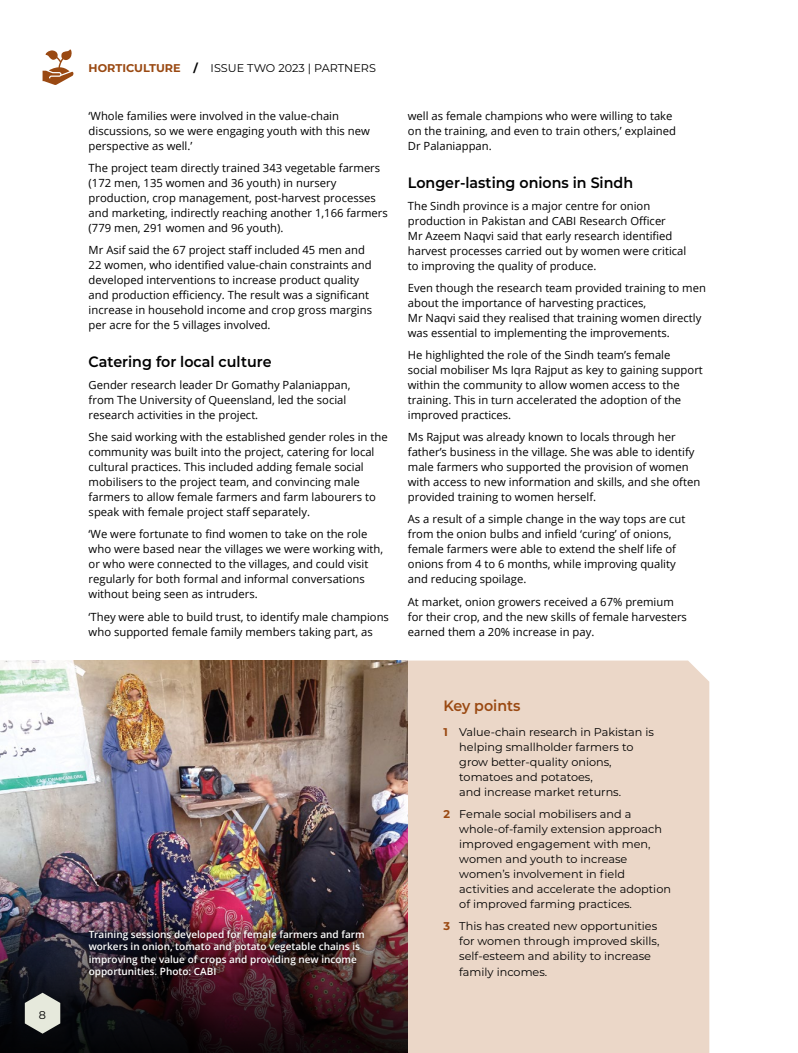
<style>
.page{position:relative;width:798px;height:1053px;background:#fff}
.page>*{position:absolute;margin:0;border:0;box-sizing:border-box;transform-origin:0 0}
.XheadRegular_Black{font:600 15px "Montserrat";color:#000;scale:.95 1}
.key_points_head_bla{font:600 15px "Montserrat";color:#9a4912;scale:.95 1}
.Body{font:11.25px/15px "Open Sans";color:#000}
.t1{font:11.25px/15px "Montserrat";color:#000}
.CaptionBlack{font:600 10px/12.5px "Open Sans";color:#fff}
.s1{font-weight:700;color:#9a4912}
.s2{font-weight:700}
</style>
<div class="page">
<svg style="left:43px;top:49px;width:31px;height:36px"></svg>
<div style="left:407px;top:660px;width:302px;height:392px;background:#ebd7c8"></div>
<img style="left:0;top:660px;width:407px;height:247px">
<img style="left:0;top:907px;width:407px;height:145px">
<svg style="left:25px;top:992px;width:35px;height:41px"></svg>
<div style="left:83px;top:923px;width:287px;height:60px;background:#000;opacity:.75"></div>
<p class="t1" style="left:39px;top:1006px;width:9px">8</p>
<p class="t1" style="left:89px;top:60px;width:289px"><span class="s1">HORTICULTURE</span> <span class="s2">/</span> ISSUE TWO 2023 | PARTNERS</p>
<p class="Body" style="left:89px;top:108px;width:282px">‘Whole families were involved in the value-chain discussions, so we were engaging youth with this new perspective as well.’</p>
<p class="Body" style="left:89px;top:160px;width:300px">The project team directly trained 343 vegetable farmers (172 men, 135 women and 36 youth) in nursery production, crop management, post-harvest processes and marketing, indirectly reaching another 1,166 farmers (779 men, 291 women and 96 youth).</p>
<p class="Body" style="left:89px;top:242px;width:285px">Mr Asif said the 67 project staff included 45 men and 22 women, who identified value-chain constraints and developed interventions to increase product quality and production efficiency. The result was a significant increase in household income and crop gross margins per acre for the 5 villages involved.</p>
<h2 class="XheadRegular_Black" style="left:89px;top:351px;width:194px">Catering for local culture</h2>
<p class="Body" style="left:89px;top:377px;width:263px">Gender research leader Dr Gomathy Palaniappan, from The University of Queensland, led the social research activities in the project.</p>
<p class="Body" style="left:89px;top:429px;width:300px">She said working with the established gender roles in the community was built into the project, catering for local cultural practices. This included adding female social mobilisers to the project team, and convincing male farmers to allow female farmers and farm labourers to speak with female project staff separately.</p>
<p class="Body" style="left:89px;top:526px;width:296px">‘We were fortunate to find women to take on the role who were based near the villages we were working with, or who were connected to the villages, and could visit regularly for both formal and informal conversations without being seen as intruders.</p>
<p class="Body" style="left:89px;top:608px;width:302px">‘They were able to build trust, to identify male champions who supported female family members taking part, as</p>
<p class="Body" style="left:407px;top:108px;width:269px">well as female champions who were willing to take on the training, and even to train others,’ explained<br>Dr Palaniappan.</p>
<h2 class="XheadRegular_Black" style="left:407px;top:172px;width:238px">Longer-lasting onions in Sindh</h2>
<p class="Body" style="left:407px;top:198px;width:280px">The Sindh province is a major centre for onion production in Pakistan and CABI Research Officer<br>Mr Azeem Naqvi said that early research identified harvest processes carried out by women were critical to improving the quality of produce.</p>
<p class="Body" style="left:407px;top:280px;width:299px">Even though the research team provided training to men about the importance of harvesting practices,<br>Mr Naqvi said they realised that training women directly was essential to implementing the improvements.</p>
<p class="Body" style="left:407px;top:347px;width:296px">He highlighted the role of the Sindh team’s female<br>social mobiliser Ms Iqra Rajput as key to gaining support within the community to allow women access to the training. This in turn accelerated the adoption of the improved practices.</p>
<p class="Body" style="left:407px;top:429px;width:294px">Ms Rajput was already known to locals through her father’s business in the village. She was able to identify male farmers who supported the provision of women with access to new information and skills, and she often provided training to women herself.</p>
<p class="Body" style="left:407px;top:511px;width:279px">As a result of a simple change in the way tops are cut from the onion bulbs and infield ‘curing’ of onions, female farmers were able to extend the shelf life of onions from 4 to 6 months, while improving quality and reducing spoilage.</p>
<p class="Body" style="left:407px;top:593px;width:280px">At market, onion growers received a 67% premium for their crop, and the new skills of female harvesters earned them a 20% increase in pay.</p>
<p class="CaptionBlack" style="left:89px;top:927px;width:277px">Training sessions developed for female farmers and farm workers in onion, tomato and potato vegetable chains is improving the value of crops and providing new income opportunities. Photo: CABI</p>
<p class="key_points_head_bla" style="left:443px;top:694px;width:83px">Key points</p>
<p class="t1" style="left:459px;top:724px;width:196px;text-indent:-16px"><span class="s1">1</span> Value-chain research in Pakistan is helping smallholder farmers to grow better-quality onions, tomatoes and potatoes,<br>and increase market returns.</p>
<p class="t1" style="left:459px;top:806px;width:213px;text-indent:-16px"><span class="s1">2</span> Female social mobilisers and a whole-of-family extension approach improved engagement with men, women and youth to increase women’s involvement in field activities and accelerate the adoption of improved farming practices.</p>
<p class="t1" style="left:459px;top:918px;width:202px;text-indent:-16px"><span class="s1">3</span> This has created new opportunities for women through improved skills, self-esteem and ability to increase family incomes.</p>
</div>
